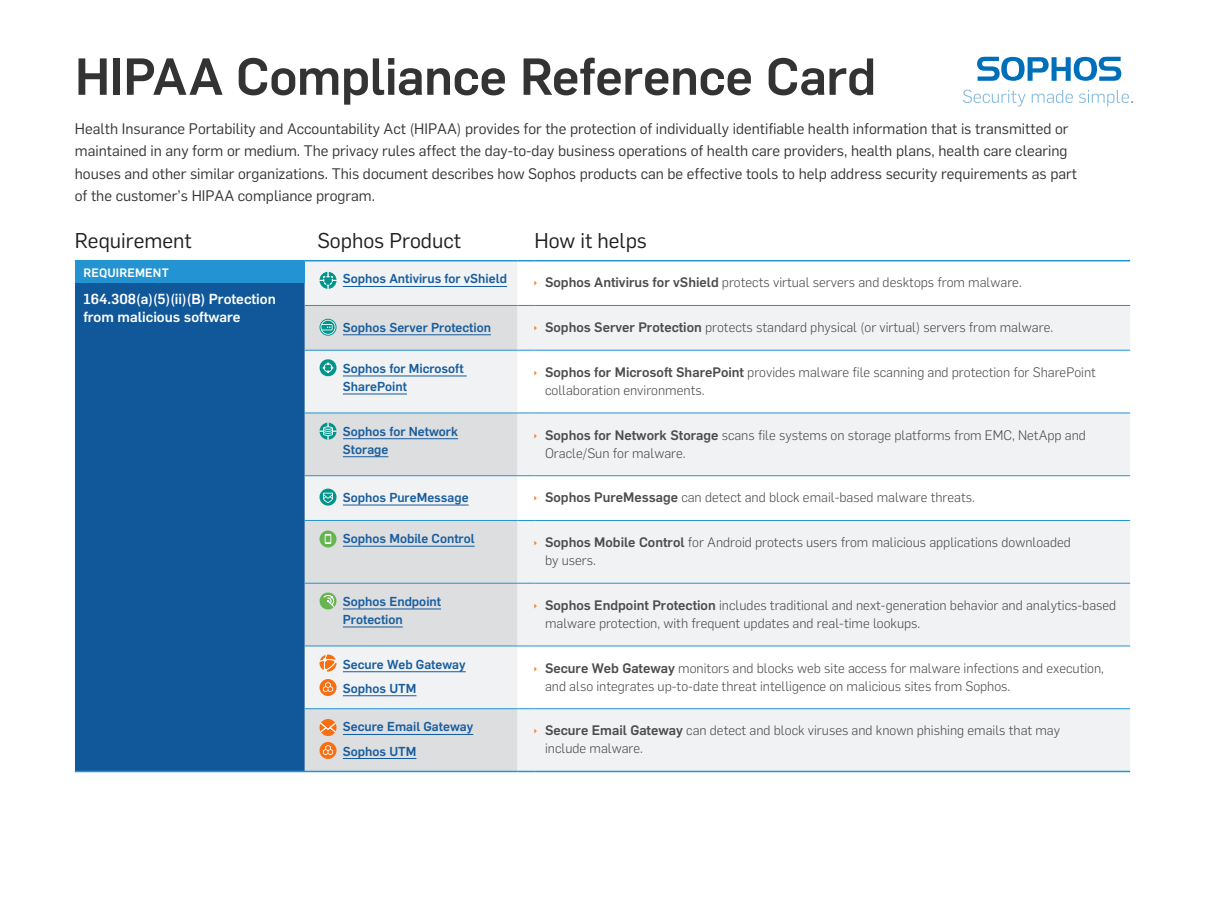
<style>
.page{position:relative;width:1205px;height:907px;background:#fff}
.page>*{position:absolute;margin:0;border:0;box-sizing:border-box;transform-origin:0 0}
.Title_3{font:500 51px "Flama";letter-spacing:-.01em;color:#323332}
.Subhead{font:21px "Flama";color:#231f20}
.Subheading_2{font:15px/22.5px "Flama";color:#323332}
.Table_Left_Column{font:500 14.25px/18px "Flama";color:#fff}
.t1{font:300 13.5px/18px "Flama";color:#4b4c4d}
.Links{font:500 12.75px/18px "Flama";color:#175d9e}
.Table_Left_Column-2{font:500 12px "Flama";letter-spacing:.015em;color:#fff}
.s1{font-weight:500}
</style>
<div class="page">
<svg style="left:977px;top:57px;width:143px;height:24px"></svg>
<svg style="left:962px;top:90px;width:63px;height:17px"></svg>
<svg style="left:1031px;top:90px;width:41px;height:13px"></svg>
<svg style="left:1079px;top:90px;width:50px;height:16px"></svg>
<div style="left:75px;top:261px;width:229px;height:510px;background:#10589a"></div>
<svg style="left:304px;top:261px;width:825px;height:509px;fill:#f1f2f3"></svg>
<svg style="left:304px;top:306px;width:213px;height:464px;fill:#dddee0"></svg>
<hr style="left:534px;top:770px;width:595px;height:2px;background:#2393d1">
<hr style="left:304px;top:260px;width:213px;height:1px;background:#2393d1">
<hr style="left:304px;top:770px;width:213px;height:2px;background:#2393d1">
<svg style="left:517px;top:770px;width:17px;height:2px"></svg>
<hr style="left:75px;top:260px;width:229px;height:1px;background:#2393d1">
<hr style="left:304px;top:305px;width:213px;height:1px;background:#2393d1">
<hr style="left:304px;top:350px;width:213px;height:1px;background:#2393d1">
<svg style="left:517px;top:350px;width:17px;height:1px"></svg>
<hr style="left:304px;top:412px;width:213px;height:1px;background:#2393d1">
<svg style="left:517px;top:412px;width:17px;height:1px"></svg>
<hr style="left:304px;top:475px;width:213px;height:1px;background:#2393d1">
<svg style="left:517px;top:475px;width:17px;height:1px"></svg>
<hr style="left:304px;top:520px;width:213px;height:1px;background:#2393d1">
<svg style="left:517px;top:520px;width:17px;height:1px"></svg>
<hr style="left:304px;top:583px;width:213px;height:1px;background:#2393d1">
<svg style="left:517px;top:583px;width:17px;height:1px"></svg>
<hr style="left:304px;top:645px;width:213px;height:1px;background:#2393d1">
<svg style="left:517px;top:645px;width:17px;height:1px"></svg>
<hr style="left:304px;top:708px;width:213px;height:1px;background:#2393d1">
<svg style="left:517px;top:708px;width:17px;height:1px"></svg>
<hr style="left:534px;top:350px;width:595px;height:1px;background:#2393d1">
<hr style="left:534px;top:412px;width:595px;height:1px;background:#2393d1">
<hr style="left:534px;top:475px;width:595px;height:1px;background:#2393d1">
<hr style="left:534px;top:520px;width:595px;height:1px;background:#2393d1">
<hr style="left:534px;top:583px;width:595px;height:1px;background:#2393d1">
<hr style="left:534px;top:645px;width:595px;height:1px;background:#2393d1">
<hr style="left:534px;top:708px;width:595px;height:1px;background:#2393d1">
<hr style="left:75px;top:770px;width:229px;height:2px;background:#2393d1">
<hr style="left:343px;top:286px;width:164px;height:1px;background:#175d9e">
<hr style="left:343px;top:334px;width:148px;height:1px;background:#175d9e">
<hr style="left:343px;top:375px;width:123px;height:1px;background:#175d9e">
<hr style="left:343px;top:393px;width:64px;height:1px;background:#175d9e">
<hr style="left:343px;top:438px;width:115px;height:1px;background:#175d9e">
<hr style="left:343px;top:456px;width:45px;height:1px;background:#175d9e">
<hr style="left:343px;top:504px;width:125px;height:1px;background:#175d9e">
<hr style="left:343px;top:546px;width:131px;height:1px;background:#175d9e">
<hr style="left:343px;top:608px;width:98px;height:1px;background:#175d9e">
<hr style="left:343px;top:626px;width:60px;height:1px;background:#175d9e">
<hr style="left:343px;top:671px;width:122px;height:1px;background:#175d9e">
<hr style="left:343px;top:695px;width:73px;height:1px;background:#175d9e">
<hr style="left:343px;top:734px;width:130px;height:1px;background:#175d9e">
<hr style="left:343px;top:758px;width:73px;height:1px;background:#175d9e">
<div style="left:75px;top:261px;width:229px;height:22px;background:#2393d1"></div>
<svg style="left:319px;top:272px;width:17px;height:17px"></svg>
<svg style="left:319px;top:319px;width:17px;height:17px"></svg>
<svg style="left:320px;top:320px;width:15px;height:15px"></svg>
<svg style="left:318px;top:358px;width:19px;height:19px"></svg>
<svg style="left:319px;top:422px;width:17px;height:17px"></svg>
<div style="left:319px;top:488px;width:17px;height:17px;background:#00948a;border-radius:50%"></div>
<svg style="left:323px;top:492px;width:10px;height:11px"></svg>
<div style="left:319px;top:530px;width:17px;height:17px;background:#66b54f;border-radius:50%"></div>
<svg style="left:324px;top:534px;width:7px;height:10px"></svg>
<svg style="left:318px;top:591px;width:19px;height:19px"></svg>
<svg style="left:319px;top:679px;width:17px;height:17px"></svg>
<svg style="left:323px;top:681px;width:10px;height:11px"></svg>
<svg style="left:319px;top:654px;width:17px;height:17px"></svg>
<svg style="left:319px;top:741px;width:17px;height:17px"></svg>
<svg style="left:323px;top:744px;width:10px;height:11px"></svg>
<svg style="left:319px;top:719px;width:17px;height:17px"></svg>
<svg style="left:517px;top:260px;width:612px;height:46px"></svg>
<p class="Title_3" style="left:75px;top:40px;width:803px">HIPAA Compliance Reference Card</p>
<p class="Subheading_2" style="left:75px;top:116px;width:1003px">Health Insurance Portability and Accountability Act (HIPAA) provides for the protection of individually identifiable health information that is transmitted or maintained in any form or medium. The privacy rules affect the day-to-day business operations of health care providers, health plans, health care clearing houses and other similar organizations. This document describes how Sophos products can be effective tools to help address security requirements as part of the customer’s HIPAA compliance program.</p>
<p class="Subhead" style="left:75px;top:226px;width:119px">Requirement</p>
<p class="Subhead" style="left:317px;top:226px;width:145px">Sophos Product</p>
<p class="Subhead" style="left:534px;top:226px;width:114px">How it helps</p>
<p class="Table_Left_Column-2" style="left:83px;top:264px;width:87px">REQUIREMENT</p>
<p class="Table_Left_Column" style="left:83px;top:289px;width:194px">164.308(a)(5)(ii)(B) Protection from malicious software</p>
<p class="Links" style="left:343px;top:269px;width:165px">Sophos Antivirus for vShield</p>
<p class="t1" style="left:545px;top:273px;width:478px"><span class="s1">Sophos Antivirus for vShield</span> protects virtual servers and desktops from malware.</p>
<p class="Links" style="left:343px;top:317px;width:149px">Sophos Server Protection</p>
<p class="t1" style="left:545px;top:317px;width:509px"><span class="s1">Sophos Server Protection</span> protects standard physical (or virtual) servers from malware.</p>
<p class="Links" style="left:343px;top:358px;width:122px">Sophos for Microsoft<br>SharePoint</p>
<p class="t1" style="left:545px;top:362px;width:552px"><span class="s1">Sophos for Microsoft SharePoint</span> provides malware file scanning and protection for SharePoint collaboration environments.</p>
<p class="Links" style="left:343px;top:421px;width:117px">Sophos for Network<br>Storage</p>
<p class="t1" style="left:545px;top:425px;width:542px"><span class="s1">Sophos for Network Storage</span> scans file systems on storage platforms from EMC, NetApp and<br>Oracle/Sun for malware.</p>
<p class="Links" style="left:343px;top:487px;width:127px">Sophos PureMessage</p>
<p class="t1" style="left:545px;top:488px;width:431px"><span class="s1">Sophos PureMessage</span> can detect and block email-based malware threats.</p>
<p class="Links" style="left:343px;top:528px;width:133px">Sophos Mobile Control</p>
<p class="t1" style="left:545px;top:532px;width:527px"><span class="s1">Sophos Mobile Control</span> for Android protects users from malicious applications downloaded by users.</p>
<p class="Links" style="left:343px;top:591px;width:100px">Sophos Endpoint<br>Protection</p>
<p class="t1" style="left:545px;top:595px;width:572px"><span class="s1">Sophos Endpoint Protection</span> includes traditional and next-generation behavior and analytics-based malware protection, with frequent updates and real-time lookups.</p>
<p class="Links" style="left:343px;top:654px;width:124px">Secure Web Gateway</p>
<p class="Links" style="left:343px;top:678px;width:75px">Sophos UTM</p>
<p class="t1" style="left:545px;top:658px;width:560px"><span class="s1">Secure Web Gateway</span> monitors and blocks web site access for malware infections and execution, and also integrates up-to-date threat intelligence on malicious sites from Sophos.</p>
<p class="Links" style="left:343px;top:717px;width:132px">Secure Email Gateway</p>
<p class="Links" style="left:343px;top:741px;width:75px">Sophos UTM</p>
<p class="t1" style="left:545px;top:720px;width:516px"><span class="s1">Secure Email Gateway</span> can detect and block viruses and known phishing emails that may include malware.</p>
</div>
